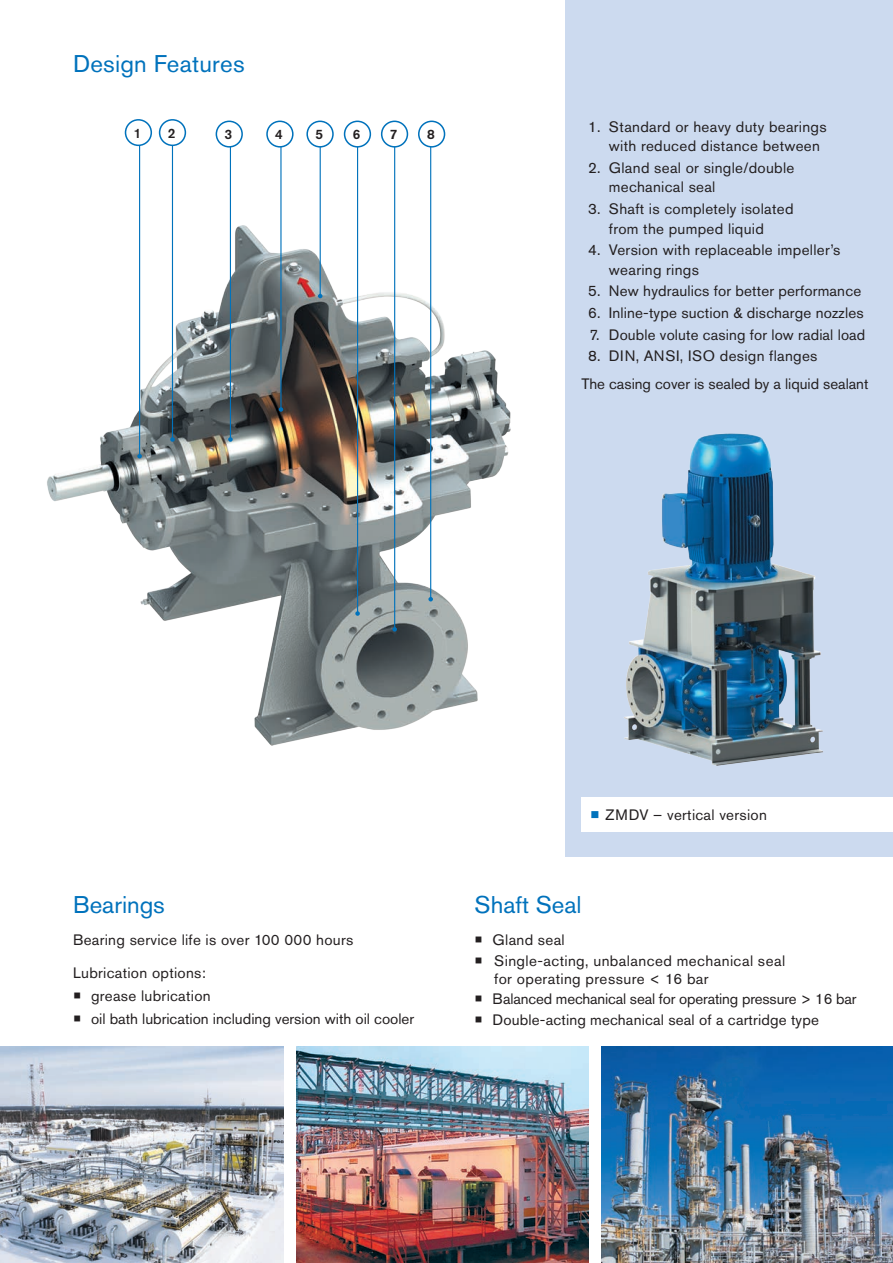
<style>
.page{position:relative;width:893px;height:1263px;background:#fff}
.page>*{position:absolute;margin:0;border:0;box-sizing:border-box;transform-origin:0 0}
.t1{font:24px "Akzidenz Grotesk Pro";color:#0072bc}
.t2{font:15px/19.5px "Akzidenz Grotesk Pro";letter-spacing:.02em;color:#231f20}
.t3{font:15px/28px "Akzidenz Grotesk Pro";color:#231f20}
.t4{font:15px "Akzidenz Grotesk Pro";letter-spacing:-.01em;color:#231f20}
.t5{font:500 13.5px "Akzidenz Grotesk Pro";color:#231f20}
.s1{color:#0072bc}
</style>
<div class="page">
<img style="left:47px;top:29px;width:519px;height:783px">
<hr style="left:139px;top:145px;width:1px;height:311px;background:#0072bc">
<svg style="left:137px;top:454px;width:5px;height:4px"></svg>
<hr style="left:172px;top:145px;width:1px;height:294px;background:#0072bc">
<svg style="left:170px;top:437px;width:5px;height:5px"></svg>
<hr style="left:230px;top:146px;width:1px;height:293px;background:#0072bc">
<svg style="left:228px;top:437px;width:5px;height:5px"></svg>
<hr style="left:280px;top:145px;width:2px;height:264px;background:#0072bc">
<svg style="left:279px;top:407px;width:4px;height:5px"></svg>
<hr style="left:320px;top:140px;width:1px;height:156px;background:#0072bc">
<svg style="left:318px;top:294px;width:4px;height:4px"></svg>
<hr style="left:357px;top:146px;width:1px;height:467px;background:#0072bc">
<svg style="left:355px;top:611px;width:5px;height:5px"></svg>
<hr style="left:394px;top:138px;width:1px;height:491px;background:#0072bc">
<svg style="left:392px;top:627px;width:5px;height:5px"></svg>
<hr style="left:430px;top:147px;width:1px;height:452px;background:#0072bc">
<svg style="left:428px;top:597px;width:5px;height:4px"></svg>
<div style="left:126px;top:120px;width:25px;height:25px;background:#fff;border-radius:50%"></div>
<div style="left:125px;top:119px;width:27px;height:27px;border:2px solid #0072bc;border-radius:50%"></div>
<div style="left:160px;top:120px;width:25px;height:25px;background:#fff;border-radius:50%"></div>
<div style="left:159px;top:119px;width:27px;height:27px;border:2px solid #0072bc;border-radius:50%"></div>
<div style="left:216px;top:121px;width:26px;height:26px;background:#fff;border-radius:50%"></div>
<div style="left:216px;top:121px;width:27px;height:27px;border:2px solid #0072bc;border-radius:50%"></div>
<div style="left:267px;top:121px;width:26px;height:26px;background:#fff;border-radius:50%"></div>
<div style="left:266px;top:121px;width:28px;height:27px;border:2px solid #0072bc;border-radius:50%"></div>
<div style="left:307px;top:121px;width:26px;height:26px;background:#fff;border-radius:50%"></div>
<div style="left:306px;top:121px;width:28px;height:27px;border:2px solid #0072bc;border-radius:50%"></div>
<div style="left:345px;top:121px;width:25px;height:26px;background:#fff;border-radius:50%"></div>
<div style="left:344px;top:121px;width:27px;height:27px;border:2px solid #0072bc;border-radius:50%"></div>
<div style="left:382px;top:121px;width:25px;height:26px;background:#fff;border-radius:50%"></div>
<div style="left:381px;top:121px;width:27px;height:27px;border:2px solid #0072bc;border-radius:50%"></div>
<div style="left:419px;top:121px;width:26px;height:26px;background:#fff;border-radius:50%"></div>
<div style="left:418px;top:121px;width:27px;height:27px;border:2px solid #0072bc;border-radius:50%"></div>
<div style="left:566px;top:0;width:327px;height:857px;background:#ccdaef"></div>
<img style="left:601px;top:1046px;width:292px;height:217px">
<img style="left:296px;top:1046px;width:292px;height:217px">
<img style="left:0;top:1046px;width:283px;height:217px">
<img style="left:624px;top:433px;width:199px;height:333px">
<div style="left:582px;top:797px;width:311px;height:35px;background:#fff"></div>
<p class="t1" style="left:73px;top:48px;width:173px">Design Features</p>
<p class="t5" style="left:134px;top:124px;width:9px">1</p>
<p class="t5" style="left:168px;top:124px;width:9px">2</p>
<p class="t5" style="left:225px;top:126px;width:9px">3</p>
<p class="t5" style="left:275px;top:126px;width:9px">4</p>
<p class="t5" style="left:315px;top:126px;width:9px">5</p>
<p class="t5" style="left:353px;top:126px;width:9px">6</p>
<p class="t5" style="left:390px;top:126px;width:9px">7</p>
<p class="t5" style="left:427px;top:126px;width:9px">8</p>
<p class="t2" style="left:609px;top:117px;width:219px;text-indent:-21px">1. Standard or heavy duty bearings with reduced distance between</p>
<p class="t2" style="left:609px;top:158px;width:187px;text-indent:-21px">2. Gland seal or single/double mechanical seal</p>
<p class="t2" style="left:588px;top:199px;width:207px;text-align:center">3. Shaft is completely isolated from the pumped liquid</p>
<p class="t2" style="left:609px;top:240px;width:233px;text-indent:-21px">4. Version with replaceable impeller’s wearing rings</p>
<p class="t2" style="left:588px;top:281px;width:275px">5. New hydraulics for better performance</p>
<p class="t2" style="left:588px;top:303px;width:277px">6. Inline-type suction &amp; discharge nozzles</p>
<p class="t2" style="left:589px;top:325px;width:277px">7. Double volute casing for low radial load</p>
<p class="t3" style="left:582px;top:342px;width:288px;text-indent:6px">8. DIN, ANSI, ISO design flanges<br>The casing cover is sealed by а liquid sealant</p>
<p class="t1" style="left:73px;top:889px;width:93px">Bearings</p>
<p class="t2" style="left:73px;top:930px;width:282px">Вearing service life is over 100 000 hours</p>
<p class="t2" style="left:73px;top:963px;width:134px">Lubrication options:</p>
<p class="t2" style="left:73px;top:986px;width:139px">○ grease lubrication</p>
<p class="t3" style="left:73px;top:1005px;width:343px">○ oil bath lubrication including version with oil cooler</p>
<p class="t2" style="left:590px;top:805px;width:178px"><span class="s1">■</span> ZMDV – vertical version</p>
<p class="t1" style="left:475px;top:889px;width:109px">Shaft Seal</p>
<p class="t2" style="left:475px;top:930px;width:92px">○ Gland seal</p>
<p class="t2" style="left:494px;top:951px;width:292px;line-height:18px;text-indent:-20px">○ Single-acting, unbalanced mechanical seal for operating pressure &lt; 16 bar</p>
<p class="t4" style="left:475px;top:989px;width:383px">○ Balanced mechanical seal for operating pressure &gt; 16 bar</p>
<p class="t2" style="left:475px;top:1010px;width:346px">○ Double-acting mechanical seal of a cartridge type</p>
</div>
